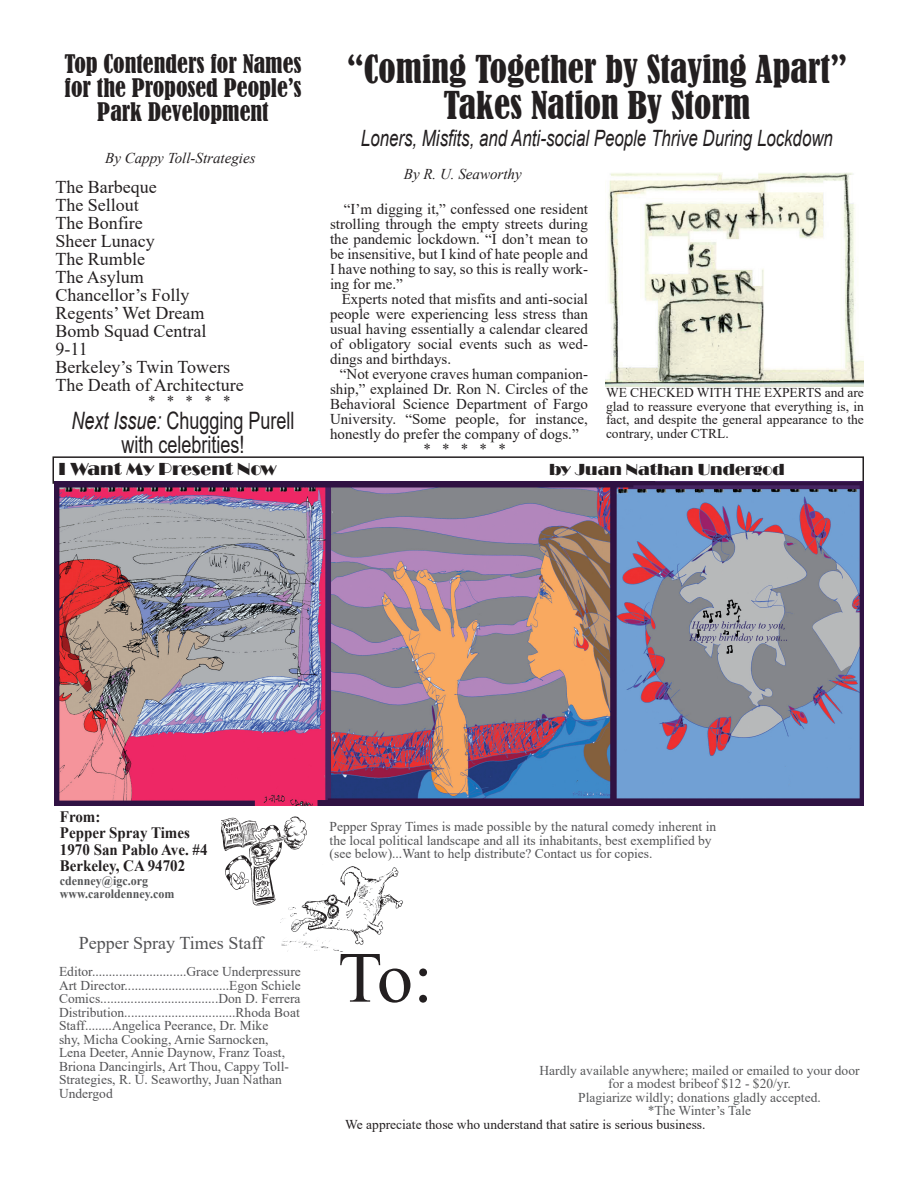
<style>
.page{position:relative;width:918px;height:1188px;background:#fff}
.page>*{position:absolute;margin:0;border:0;box-sizing:border-box;transform-origin:0 0}
.t1{font:72px "Times New Roman";color:#231f20}
.t2{font:condensed 36px/36px "Bernard";color:#231f20;text-align:center}
.t3{font:condensed 24px/24px "Bernard";color:#231f20;text-align:center}
.t4{font:24px/24px "Arial";color:#231f20;text-align:center;scale:.75 1}
.t5{font:italic 22.5px "Arial";color:#231f20;scale:.75 1}
.t6{font:18px/18px "Times New Roman";color:#231f20}
.t7{font:18px "Times New Roman";color:#535355}
.t8{font:18px "Broadway";color:#231f20}
.t9{font:16.5px "Broadway";color:#231f20}
.t10{font:700 15.9px/16.5px "Times New Roman";color:#231f20;scale:.94 1}
.t11{font:15px/15px "Times New Roman";color:#231f20;text-align:justify}
.t12{font:italic 15px "Times New Roman";color:#231f20}
.t13{font:13.5px/13.5px "Times New Roman";color:#535355}
.t14{font:13.5px/13.5px "Times New Roman";color:#231f20;text-align:justify}
.t15{font:13.5px/13.5px "Times New Roman";color:#57585a;text-align:center}
.t16{font:700 12.75px/13.5px "Times New Roman";color:#545557;scale:.94 1}
.s1{font-style:italic}
</style>
<div class="page">
<img style="left:222px;top:816px;width:85px;height:90px">
<img style="left:280px;top:864px;width:123px;height:88px">
<div style="left:52px;top:456px;width:812px;height:28px;border:2px solid #231f20"></div>
<img style="left:54px;top:482px;width:810px;height:324px">
<img style="left:605px;top:172px;width:259px;height:214px">
<h3 class="t3" style="left:65px;top:52px;width:238px">Top Contenders for Names for the Proposed People’s<br>Park Development</h3>
<p class="t12" style="left:105px;top:147px;width:152px">By Cappy Toll-Strategies</p>
<h3 class="t6" style="left:56px;top:177px;width:190px">The Barbeque<br>The Sellout<br>The Bonfire<br>Sheer Lunacy<br>The Rumble<br>The Asylum<br>Chancellor’s Folly<br>Regents’ Wet Dream<br>Bomb Squad Central<br>9-11<br>Berkeley’s Twin Towers<br>The Death of Architecture</h3>
<p class="t11" style="left:148px;top:393px;width:84px">* * * * *</p>
<h3 class="t4" style="left:71px;top:409px;width:299px"><span class="s1">Next Issue:</span> Chugging Purell with celebrities!</h3>
<h2 class="t2" style="left:347px;top:52px;width:502px">“Coming Together by Staying Apart”<br>Takes Nation By Storm</h2>
<h3 class="t5" style="left:361px;top:124px;width:631px">Loners, Misfits, and Anti-social People Thrive During Lockdown</h3>
<p class="t12" style="left:404px;top:163px;width:119px">By R. U. Seaworthy</p>
<p class="t11" style="left:330px;top:201px;width:260px;text-indent:14px">“I’m digging it,” confessed one resident strolling through the empty streets during the pandemic lockdown. “I don’t mean to be insensitive, but I kind of hate people and I have nothing to say, so this is really work&shy;ing for me.”</p>
<p class="t11" style="left:330px;top:291px;width:260px;text-indent:12px">Experts noted that misfits and anti-social people were experiencing less stress than usual having essentially a calendar cleared of obligatory social events such as wed&shy;dings and birthdays.</p>
<p class="t11" style="left:340px;top:366px;width:250px">“Not everyone craves human companion-</p>
<p class="t11" style="left:330px;top:381px;width:260px">ship,” explained Dr. Ron N. Circles of the</p>
<p class="t11" style="left:330px;top:396px;width:260px">Behavioral Science Department of Fargo</p>
<p class="t11" style="left:330px;top:411px;width:260px">University. “Some people, for instance,</p>
<p class="t11" style="left:330px;top:426px;width:250px">honestly do prefer the company of dogs.”</p>
<p class="t11" style="left:423px;top:441px;width:84px">* * * * *</p>
<p class="t14" style="left:606px;top:385px;width:259px">WE CHECKED WITH THE EXPERTS and are glad to reassure everyone that everything is, in fact, and despite the general appearance to the contrary, under CTRL.</p>
<h3 class="t8" style="left:58px;top:459px;width:220px">I Want My Present Now</h3>
<p class="t9" style="left:549px;top:460px;width:237px">by Juan Nathan Undergod</p>
<p class="t10" style="left:60px;top:808px;width:159px">From:<br>Pepper Spray Times<br>1970 San Pablo Ave. #4<br>Berkeley, CA 94702</p>
<p class="t16" style="left:60px;top:873px;width:123px">cdenney@igc.org www.caroldenney.com</p>
<h3 class="t7" style="left:79px;top:930px;width:186px">Pepper Spray Times Staff</h3>
<p class="t13" style="left:59px;top:965px;width:243px">Editor............................Grace Underpressure Art Director...............................Egon Schiele Comics...................................Don D. Ferrera Distribution.................................Rhoda Boat Staff........Angelica Peerance, Dr. Mike<br>shy, Micha Cooking, Arnie Sarnocken,<br>Lena Deeter, Annie Daynow, Franz Toast, Briona Dancingirls, Art Thou, Cappy Toll-Strategies, R. U. Seaworthy, Juan Nathan Undergod</p>
<p class="t13" style="left:330px;top:819px;width:388px">Pepper Spray Times is made possible by the natural comedy inherent in the local political landscape and all its inhabitants, best exemplified by (see below)...Want to help distribute? Contact us for copies.</p>
<h1 class="t1" style="left:338px;top:927px;width:96px">To:</h1>
<p class="t15" style="left:539px;top:1063px;width:322px">Hardly available anywhere; mailed or emailed to your door for a modest bribeof $12 - $20/yr.<br>Plagiarize wildly; donations gladly accepted.<br>*The Winter’s Tale</p>
<p class="t14" style="left:345px;top:1117px;width:362px">We appreciate those who understand that satire is serious business.</p>
</div>
